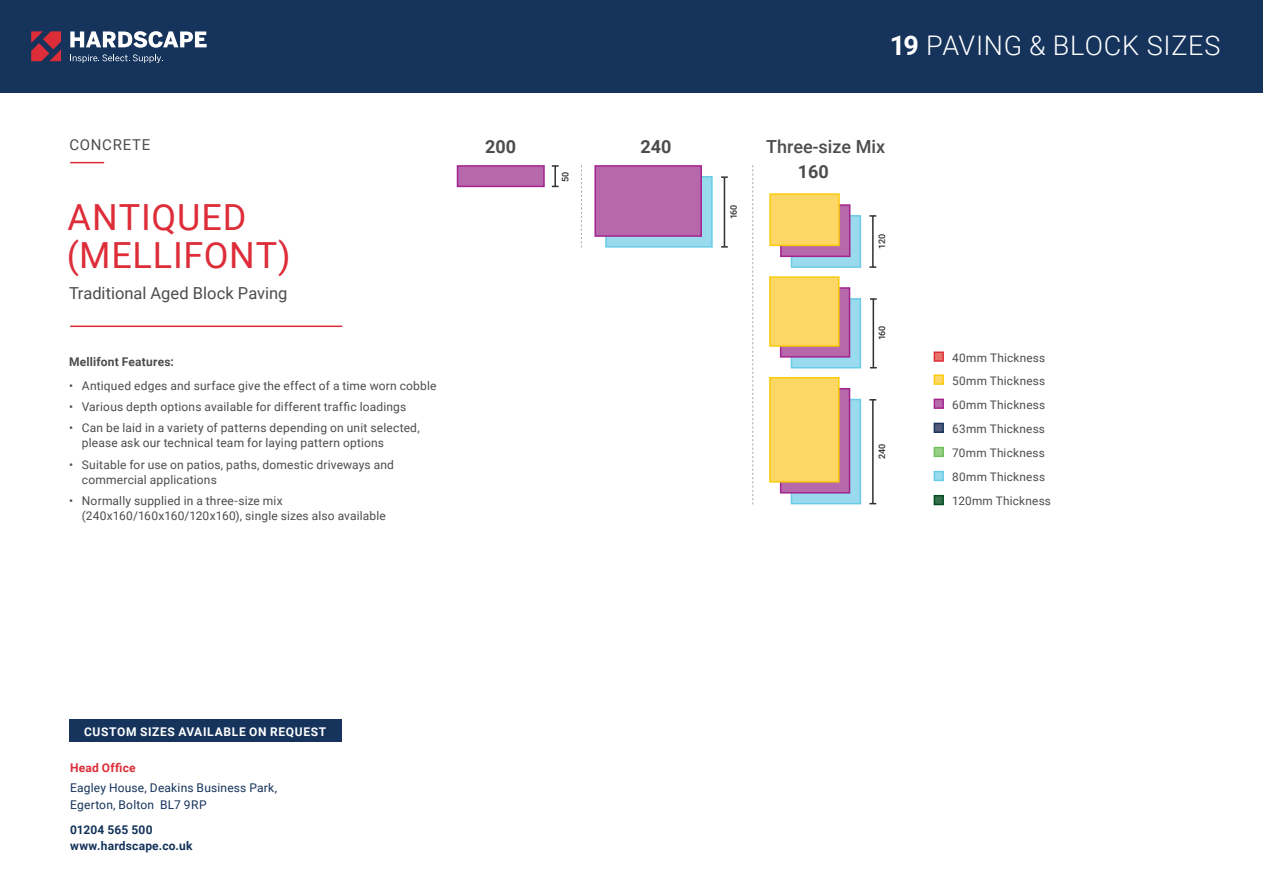
<style>
.page{position:relative;width:1263px;height:893px;background:#fff}
.page>*{position:absolute;margin:0;border:0;box-sizing:border-box;transform-origin:0 0}
.Body{font:36px/37.5px "Roboto";letter-spacing:.02em;color:#dd2d39}
.Body-2{font:300 27px "Roboto";letter-spacing:.03em;color:#fff}
.t1{font:500 18px "Roboto";color:#4b4c4d}
.t2{font:700 18px "Roboto";color:#4b4c4d}
.Body-3{font:16.5px "Roboto";color:#4b4c4d}
.Body-4{font:15px "Roboto";letter-spacing:.045em;color:#4b4c4d}
.t3{font:12px/15px "Roboto";letter-spacing:.015em;color:#4b4c4d}
.t4{font:12px/16.5px "Roboto";letter-spacing:.015em;color:#15335b}
.t5{font:700 12px "Roboto";letter-spacing:.02em;color:#15335b}
.Body-5{font:700 12px "Roboto";letter-spacing:.055em;color:#fff}
.Body-6{font:700 12px "Roboto";letter-spacing:.015em;color:#4b4c4d}
.t6{font:700 12px "Roboto";letter-spacing:.02em;color:#dd2d39}
.Body-7{font:11.7px "Roboto";letter-spacing:.02em;color:#4b4c4d}
.Body-8{font:500 9px "Roboto";letter-spacing:-.025em;color:#312f30}
.s1{font-weight:700}
</style>
<div class="page">
<div style="left:0;top:0;width:1263px;height:92px;background:#15335b"></div>
<svg style="left:70px;top:54px;width:93px;height:9px"></svg>
<svg style="left:70px;top:31px;width:137px;height:17px"></svg>
<svg style="left:31px;top:31px;width:30px;height:30px"></svg>
<hr style="left:70px;top:162px;width:34px;height:1px;background:#dd2d39">
<hr style="left:70px;top:326px;width:272px;height:1px;background:#dd2d39">
<div style="left:69px;top:719px;width:272px;height:23px;background:#15335b"></div>
<div style="left:934px;top:423px;width:10px;height:10px;background:#525b7b;border:1px solid #15335b"></div>
<div style="left:934px;top:399px;width:10px;height:10px;background:#b768aa;border:1px solid #a2238e"></div>
<div style="left:934px;top:447px;width:10px;height:10px;background:#9acf87;border:1px solid #6ebf58"></div>
<div style="left:934px;top:495px;width:10px;height:10px;background:#356f4b;border:1px solid #004c20"></div>
<div style="left:934px;top:471px;width:10px;height:10px;background:#9adaee;border:1px solid #68cce7"></div>
<div style="left:934px;top:374px;width:10px;height:11px;background:#fdd766;border:1px solid #fbca08"></div>
<div style="left:934px;top:351px;width:10px;height:11px;background:#e67365;border:1px solid #dd2d39"></div>
<div style="left:791px;top:215px;width:70px;height:53px;background:#9adaee;border:2px solid #68cce7"></div>
<div style="left:780px;top:204px;width:70px;height:53px;background:#b768aa;border:2px solid #a2238e"></div>
<div style="left:769px;top:193px;width:71px;height:53px;background:#fdd766;border:2px solid #fbca08"></div>
<hr style="left:872px;top:216px;width:2px;height:51px;background:#312f30">
<svg style="left:869px;top:215px;width:7px;height:2px"></svg>
<svg style="left:869px;top:266px;width:7px;height:2px"></svg>
<div style="left:791px;top:298px;width:70px;height:70px;background:#9adaee;border:2px solid #68cce7"></div>
<div style="left:780px;top:287px;width:70px;height:71px;background:#b768aa;border:2px solid #a2238e"></div>
<div style="left:769px;top:276px;width:70px;height:71px;background:#fdd766;border:2px solid #fbca08"></div>
<hr style="left:872px;top:299px;width:2px;height:69px;background:#312f30">
<svg style="left:870px;top:298px;width:7px;height:2px"></svg>
<div style="left:791px;top:399px;width:70px;height:105px;background:#9adaee;border:2px solid #68cce7"></div>
<div style="left:780px;top:388px;width:70px;height:106px;background:#b768aa;border:2px solid #a2238e"></div>
<div style="left:769px;top:377px;width:70px;height:106px;background:#fdd766;border:2px solid #fbca08"></div>
<hr style="left:872px;top:400px;width:2px;height:104px;background:#312f30">
<svg style="left:869px;top:399px;width:7px;height:2px"></svg>
<svg style="left:581px;top:165px;width:1px;height:83px"></svg>
<svg style="left:752px;top:165px;width:1px;height:339px"></svg>
<hr style="left:554px;top:166px;width:2px;height:20px;background:#312f30">
<svg style="left:552px;top:165px;width:7px;height:2px"></svg>
<div style="left:457px;top:165px;width:88px;height:22px;background:#b768aa;border:2px solid #a2238e"></div>
<hr style="left:724px;top:177px;width:1px;height:70px;background:#312f30">
<svg style="left:721px;top:176px;width:7px;height:2px"></svg>
<svg style="left:721px;top:246px;width:7px;height:2px"></svg>
<div style="left:605px;top:176px;width:108px;height:72px;background:#9adaee;border:2px solid #68cce7"></div>
<div style="left:594px;top:165px;width:108px;height:72px;background:#b768aa;border:2px solid #a2238e"></div>
<p class="Body-4" style="left:69px;top:134px;width:83px">CONCRETE</p>
<p class="Body" style="left:67px;top:197px;width:225px">ANTIQUED (MELLIFONT)</p>
<p class="Body-3" style="left:69px;top:282px;width:220px">Traditional Aged Block Paving</p>
<p class="Body-6" style="left:69px;top:353px;width:106px">Mellifont Features:</p>
<p class="t3" style="left:69px;top:377px;width:369px">• Antiqued edges and surface give the effect of a time worn cobble</p>
<p class="t3" style="left:69px;top:399px;width:339px">• Various depth options available for different traffic loadings</p>
<p class="t3" style="left:82px;top:420px;width:339px;text-indent:-13px">• Can be laid in a variety of patterns depending on unit selected, please ask our technical team for laying pattern options</p>
<p class="t3" style="left:82px;top:457px;width:314px;text-indent:-13px">• Suitable for use on patios, paths, domestic driveways and commercial applications</p>
<p class="t3" style="left:82px;top:493px;width:306px;text-indent:-13px">• Normally supplied in a three-size mix (240x160/160x160/120x160), single sizes also available</p>
<p class="t2" style="left:485px;top:134px;width:32px">200</p>
<p class="Body-8" style="left:559px;top:182px;width:12px;rotate:-90deg">50</p>
<p class="t2" style="left:640px;top:134px;width:32px">240</p>
<p class="Body-2" style="left:890px;top:27px;width:332px"><span class="s1">19</span> PAVING &amp; BLOCK SIZES</p>
<p class="Body-8" style="left:727px;top:219px;width:16px;rotate:-90deg">160</p>
<p class="t1" style="left:766px;top:134px;width:120px">Three-size Mix</p>
<p class="t2" style="left:798px;top:159px;width:32px">160</p>
<p class="Body-8" style="left:876px;top:249px;width:16px;rotate:-90deg">120</p>
<p class="Body-8" style="left:876px;top:340px;width:16px;rotate:-90deg">160</p>
<p class="Body-8" style="left:876px;top:459px;width:17px;rotate:-90deg">240</p>
<p class="Body-7" style="left:952px;top:349px;width:94px">40mm Thickness</p>
<p class="Body-7" style="left:952px;top:373px;width:94px">50mm Thickness</p>
<p class="Body-7" style="left:952px;top:397px;width:94px">60mm Thickness</p>
<p class="Body-7" style="left:952px;top:445px;width:94px">70mm Thickness</p>
<p class="Body-7" style="left:952px;top:493px;width:100px">120mm Thickness</p>
<p class="Body-7" style="left:952px;top:421px;width:94px">63mm Thickness</p>
<p class="Body-7" style="left:952px;top:469px;width:94px">80mm Thickness</p>
<p class="Body-5" style="left:84px;top:723px;width:244px">CUSTOM SIZES AVAILABLE ON REQUEST</p>
<p class="t6" style="left:70px;top:759px;width:67px">Head Office</p>
<p class="t4" style="left:70px;top:779px;width:208px">Eagley House, Deakins Business Park,<br>Egerton, Bolton BL7 9RP</p>
<p class="t5" style="left:70px;top:821px;width:84px">01204 565 500</p>
<p class="t5" style="left:70px;top:838px;width:124px">www.hardscape.co.uk</p>
</div>
